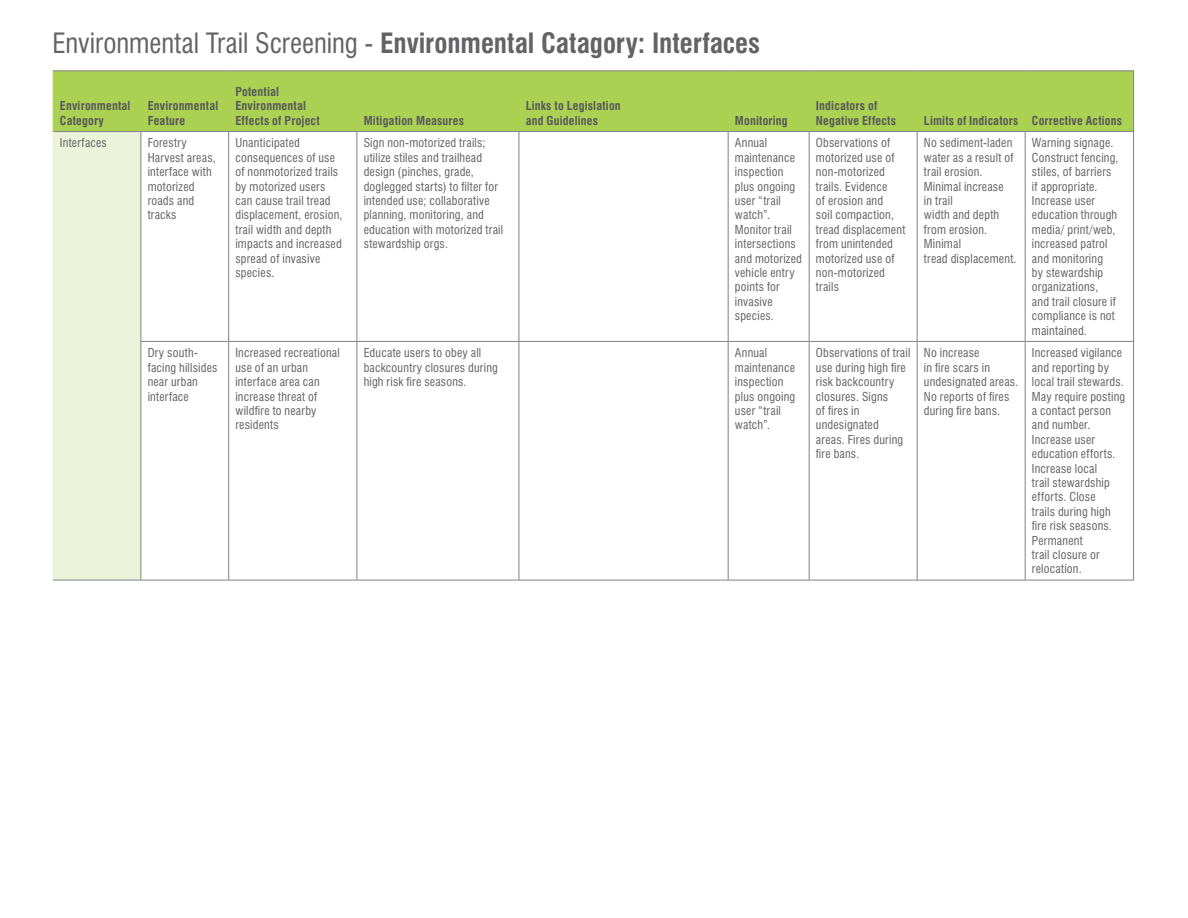
<style>
.page{position:relative;width:1188px;height:918px;background:#fff}
.page>*{position:absolute;margin:0;border:0;box-sizing:border-box;transform-origin:0 0}
.t1{font:700 condensed 27.3px "Swiss 721 BT";letter-spacing:-.005em;color:#636366}
.t2{font:condensed 12px/14.4px "Swiss 721 BT";letter-spacing:.015em;color:#636366}
.t3{font:700 condensed 12px/14.4px "Swiss 721 BT";letter-spacing:.015em;color:#57585a}
.s1{font-weight:400}
</style>
<div class="page">
<div style="left:54px;top:71px;width:1079px;height:60px;background:#abd153"></div>
<div style="left:53px;top:132px;width:88px;height:448px;background:#ebf3da"></div>
<hr style="left:141px;top:132px;width:1px;height:209px;background:#808285">
<hr style="left:228px;top:132px;width:1px;height:209px;background:#808285">
<hr style="left:357px;top:132px;width:1px;height:209px;background:#808285">
<hr style="left:519px;top:132px;width:1px;height:209px;background:#808285">
<hr style="left:728px;top:132px;width:1px;height:209px;background:#808285">
<hr style="left:809px;top:132px;width:1px;height:209px;background:#808285">
<hr style="left:917px;top:132px;width:1px;height:209px;background:#808285">
<hr style="left:1025px;top:132px;width:1px;height:209px;background:#808285">
<hr style="left:141px;top:341px;width:88px;height:1px;background:#808285">
<hr style="left:141px;top:342px;width:1px;height:238px;background:#808285">
<hr style="left:229px;top:341px;width:128px;height:1px;background:#808285">
<hr style="left:228px;top:342px;width:1px;height:238px;background:#808285">
<hr style="left:357px;top:341px;width:162px;height:1px;background:#808285">
<hr style="left:357px;top:342px;width:1px;height:238px;background:#808285">
<hr style="left:519px;top:341px;width:209px;height:1px;background:#808285">
<hr style="left:519px;top:342px;width:1px;height:238px;background:#808285">
<hr style="left:728px;top:341px;width:81px;height:1px;background:#808285">
<hr style="left:728px;top:342px;width:1px;height:238px;background:#808285">
<hr style="left:809px;top:341px;width:108px;height:1px;background:#808285">
<hr style="left:809px;top:342px;width:1px;height:238px;background:#808285">
<hr style="left:917px;top:341px;width:108px;height:1px;background:#808285">
<hr style="left:917px;top:342px;width:1px;height:238px;background:#808285">
<hr style="left:1025px;top:341px;width:108px;height:1px;background:#808285">
<hr style="left:1025px;top:342px;width:1px;height:238px;background:#808285">
<hr style="left:53px;top:71px;width:1px;height:60px;background:#abd153">
<hr style="left:141px;top:71px;width:1px;height:60px;background:#abd153">
<hr style="left:228px;top:71px;width:1px;height:60px;background:#abd153">
<hr style="left:357px;top:71px;width:1px;height:60px;background:#abd153">
<hr style="left:519px;top:71px;width:1px;height:60px;background:#abd153">
<hr style="left:728px;top:71px;width:1px;height:60px;background:#abd153">
<hr style="left:809px;top:71px;width:1px;height:60px;background:#abd153">
<hr style="left:917px;top:71px;width:1px;height:60px;background:#abd153">
<hr style="left:1025px;top:71px;width:1px;height:60px;background:#abd153">
<hr style="left:53px;top:70px;width:88px;height:1px;background:#808285">
<hr style="left:141px;top:70px;width:88px;height:1px;background:#808285">
<hr style="left:229px;top:70px;width:128px;height:1px;background:#808285">
<hr style="left:357px;top:70px;width:162px;height:1px;background:#808285">
<hr style="left:519px;top:70px;width:209px;height:1px;background:#808285">
<hr style="left:728px;top:70px;width:81px;height:1px;background:#808285">
<hr style="left:809px;top:70px;width:108px;height:1px;background:#808285">
<hr style="left:917px;top:70px;width:108px;height:1px;background:#808285">
<hr style="left:1025px;top:70px;width:109px;height:1px;background:#808285">
<hr style="left:53px;top:131px;width:88px;height:1px;background:#808285">
<hr style="left:141px;top:131px;width:88px;height:1px;background:#808285">
<hr style="left:229px;top:131px;width:128px;height:1px;background:#808285">
<hr style="left:357px;top:131px;width:162px;height:1px;background:#808285">
<hr style="left:519px;top:131px;width:209px;height:1px;background:#808285">
<hr style="left:728px;top:131px;width:81px;height:1px;background:#808285">
<hr style="left:809px;top:131px;width:108px;height:1px;background:#808285">
<hr style="left:917px;top:131px;width:108px;height:1px;background:#808285">
<hr style="left:1025px;top:131px;width:109px;height:1px;background:#808285">
<hr style="left:53px;top:580px;width:88px;height:1px;background:#808285">
<hr style="left:141px;top:580px;width:88px;height:1px;background:#808285">
<hr style="left:229px;top:580px;width:128px;height:1px;background:#808285">
<hr style="left:357px;top:580px;width:162px;height:1px;background:#808285">
<hr style="left:519px;top:580px;width:209px;height:1px;background:#808285">
<hr style="left:728px;top:580px;width:81px;height:1px;background:#808285">
<hr style="left:809px;top:580px;width:108px;height:1px;background:#808285">
<hr style="left:917px;top:580px;width:108px;height:1px;background:#808285">
<hr style="left:1025px;top:580px;width:108px;height:1px;background:#808285">
<hr style="left:1133px;top:70px;width:1px;height:511px;background:#808285">
<p class="t1" style="left:52px;top:27px;width:709px"><span class="s1">Environmental Trail Screening -</span> Environmental Catagory: Interfaces</p>
<p class="t3" style="left:60px;top:99px;width:72px">Environmental<br>Category</p>
<p class="t3" style="left:148px;top:99px;width:72px">Environmental<br>Feature</p>
<p class="t3" style="left:235px;top:84px;width:72px">Potential<br>Environmental</p>
<p class="t3" style="left:235px;top:113px;width:86px">Effects of Project</p>
<p class="t3" style="left:364px;top:113px;width:102px">Mitigation Measures</p>
<p class="t3" style="left:526px;top:99px;width:97px">Links to Legislation</p>
<p class="t3" style="left:526px;top:113px;width:74px">and Guidelines</p>
<p class="t3" style="left:735px;top:113px;width:54px">Monitoring</p>
<p class="t3" style="left:816px;top:99px;width:63px">Indicators of</p>
<p class="t3" style="left:816px;top:113px;width:82px">Negative Effects</p>
<p class="t3" style="left:924px;top:113px;width:96px">Limits of Indicators</p>
<p class="t3" style="left:1032px;top:113px;width:92px">Corrective Actions</p>
<p class="t2" style="left:60px;top:136px;width:49px">Interfaces</p>
<p class="t2" style="left:148px;top:136px;width:70px">Forestry<br>Harvest areas, interface with motorized roads and tracks</p>
<p class="t2" style="left:235px;top:136px;width:109px">Unanticipated consequences of use of nonmotorized trails by motorized users can cause trail tread displacement, erosion, trail width and depth impacts and increased spread of invasive species.</p>
<p class="t2" style="left:364px;top:136px;width:141px">Sign non-motorized trails; utilize stiles and trailhead design (pinches, grade, doglegged starts) to filter for intended use; collaborative planning, monitoring, and education with motorized trail stewardship orgs.</p>
<p class="t2" style="left:735px;top:136px;width:69px">Annual maintenance inspection plus ongoing user “trail watch”.<br>Monitor trail intersections and motorized vehicle entry points for invasive species.</p>
<p class="t2" style="left:816px;top:136px;width:91px">Observations of motorized use of non-motorized trails. Evidence<br>of erosion and<br>soil compaction, tread displacement from unintended motorized use of non-motorized trails</p>
<p class="t2" style="left:924px;top:136px;width:91px">No sediment-laden water as a result of</p>
<p class="t2" style="left:924px;top:165px;width:81px">trail erosion.<br>Minimal increase in trail</p>
<p class="t2" style="left:924px;top:208px;width:77px">width and depth from erosion.<br>Minimal</p>
<p class="t2" style="left:924px;top:251px;width:94px">tread displacement.</p>
<p class="t2" style="left:1032px;top:136px;width:88px">Warning signage.<br>Construct fencing, stiles, of barriers if appropriate.<br>Increase user education through media/ print/web, increased patrol and monitoring<br>by stewardship organizations,<br>and trail closure if compliance is not maintained.</p>
<p class="t2" style="left:148px;top:346px;width:71px">Dry south&shy;facing hillsides near urban interface</p>
<p class="t2" style="left:235px;top:346px;width:106px">Increased recreational use of an urban interface area can increase threat of wildfire to nearby residents</p>
<p class="t2" style="left:364px;top:346px;width:136px">Educate users to obey all backcountry closures during high risk fire seasons.</p>
<p class="t2" style="left:735px;top:346px;width:62px">Annual maintenance inspection plus ongoing user “trail watch”.</p>
<p class="t2" style="left:816px;top:346px;width:96px">Observations of trail use during high fire risk backcountry closures. Signs<br>of fires in undesignated areas. Fires during fire bans.</p>
<p class="t2" style="left:924px;top:346px;width:96px">No increase<br>in fire scars in undesignated areas.<br>No reports of fires during fire bans.</p>
<p class="t2" style="left:1032px;top:346px;width:95px">Increased vigilance and reporting by local trail stewards.<br>May require posting a contact person and number.<br>Increase user education efforts.<br>Increase local<br>trail stewardship efforts. Close<br>trails during high fire risk seasons.<br>Permanent<br>trail closure or relocation.</p>
</div>
